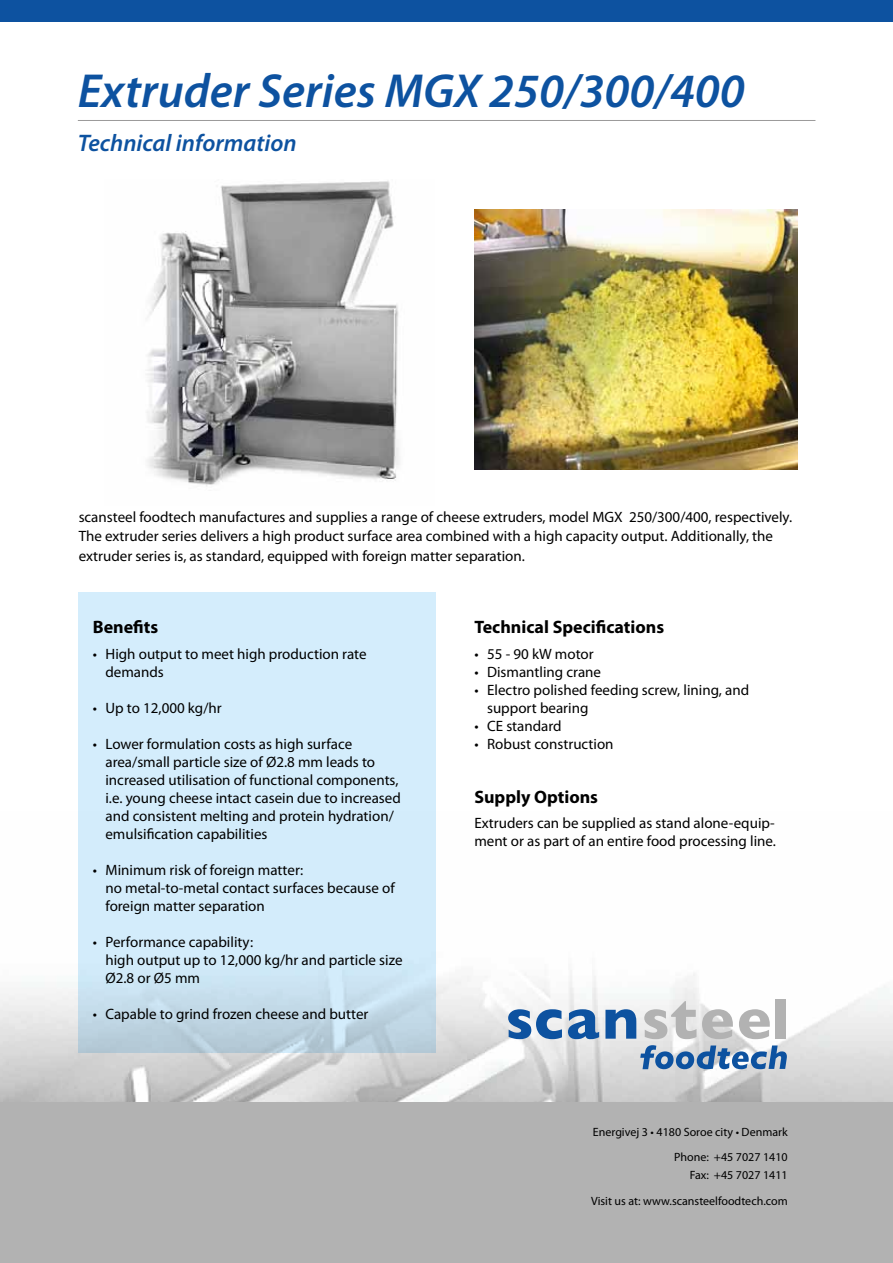
<style>
.page{position:relative;width:893px;height:1263px;background:#fff}
.page>*{position:absolute;margin:0;border:0;box-sizing:border-box;transform-origin:0 0}
.t1{font:italic 600 48px "Myriad Pro";color:#0d52a0}
.t2{font:italic 600 24px "Myriad Pro";color:#0d52a0}
.t3{font:700 18px "Myriad Pro";color:#000}
.t4{font:15px/18px "Myriad Pro";color:#000}
.t5{font:12px/25.5px "Myriad Pro";color:#000;text-align:right}
</style>
<div class="page">
<img style="left:0;top:812px;width:893px;height:290px">
<hr style="left:78px;top:120px;width:737px;height:1px;background:#9b9a9a">
<div style="left:0;top:0;width:893px;height:21px;background:#0d52a0"></div>
<div style="left:0;top:1102px;width:893px;height:161px;background:#b2b2b2"></div>
<svg style="left:508px;top:1009px;width:54px;height:30px"></svg>
<svg style="left:568px;top:1009px;width:31px;height:30px"></svg>
<svg style="left:605px;top:1009px;width:31px;height:30px"></svg>
<svg style="left:644px;top:1001px;width:52px;height:38px"></svg>
<svg style="left:702px;top:1009px;width:31px;height:30px"></svg>
<svg style="left:739px;top:1009px;width:31px;height:30px"></svg>
<div style="left:776px;top:999px;width:10px;height:40px;background:#b2b2b2"></div>
<svg style="left:640px;top:1045px;width:147px;height:24px;background:#7d9dc2"></svg>
<div style="left:79px;top:592px;width:357px;height:460px;background:#d4edfc"></div>
<img style="left:146px;top:181px;width:254px;height:306px">
<img style="left:475px;top:209px;width:322px;height:260px">
<h1 class="t1" style="left:78px;top:60px;width:668px">Extruder Series MGX 250/300/400</h1>
<h2 class="t2" style="left:78px;top:128px;width:220px">Technical information</h2>
<p class="t4" style="left:79px;top:507px;width:715px;line-height:19.5px">scansteel foodtech manufactures and supplies a range of cheese extruders, model MGX 250/300/400, respectively.<br>The extruder series delivers a high product surface area combined with a high capacity output. Additionally, the extruder series is, as standard, equipped with foreign matter separation.</p>
<p class="t3" style="left:93px;top:615px;width:67px">Benefits</p>
<p class="t4" style="left:105px;top:644px;width:263px;text-indent:-13px">• High output to meet high production rate demands</p>
<p class="t4" style="left:93px;top:698px;width:131px">• Up to 12,000 kg/hr</p>
<p class="t4" style="left:105px;top:734px;width:297px;text-indent:-13px">• Lower formulation costs as high surface area/small particle size of Ø2.8 mm leads to increased utilisation of functional components, i.e. young cheese intact casein due to increased and consistent melting and protein hydration/ emulsification capabilities</p>
<p class="t4" style="left:105px;top:860px;width:291px;text-indent:-13px">• Minimum risk of foreign matter:<br>no metal-to-metal contact surfaces because of foreign matter separation</p>
<p class="t4" style="left:105px;top:932px;width:299px;text-indent:-13px">• Performance capability:<br>high output up to 12,000 kg/hr and particle size<br>Ø2.8 or Ø5 mm</p>
<p class="t4" style="left:93px;top:1004px;width:277px">• Capable to grind frozen cheese and butter</p>
<p class="t3" style="left:474px;top:615px;width:191px">Technical Specifications</p>
<p class="t4" style="left:474px;top:644px;width:121px">• 55 - 90 kW motor</p>
<p class="t4" style="left:474px;top:662px;width:128px">• Dismantling crane</p>
<p class="t4" style="left:487px;top:680px;width:264px;text-indent:-13px">• Electro polished feeding screw, lining, and support bearing</p>
<p class="t4" style="left:474px;top:716px;width:89px">• CE standard</p>
<p class="t4" style="left:474px;top:734px;width:141px">• Robust construction</p>
<p class="t3" style="left:474px;top:785px;width:125px">Supply Options</p>
<p class="t4" style="left:474px;top:814px;width:303px">Extruders can be supplied as stand alone-equip&shy;ment or as part of an entire food processing line.</p>
<p class="t5" style="left:593px;top:1119px;width:196px">Energivej 3 • 4180 Soroe city • Denmark<br>Phone: +45 7027 1410</p>
<p class="t5" style="left:591px;top:1162px;width:198px">Fax: +45 7027 1411<br>Visit us at: www.scansteelfoodtech.com</p>
</div>
